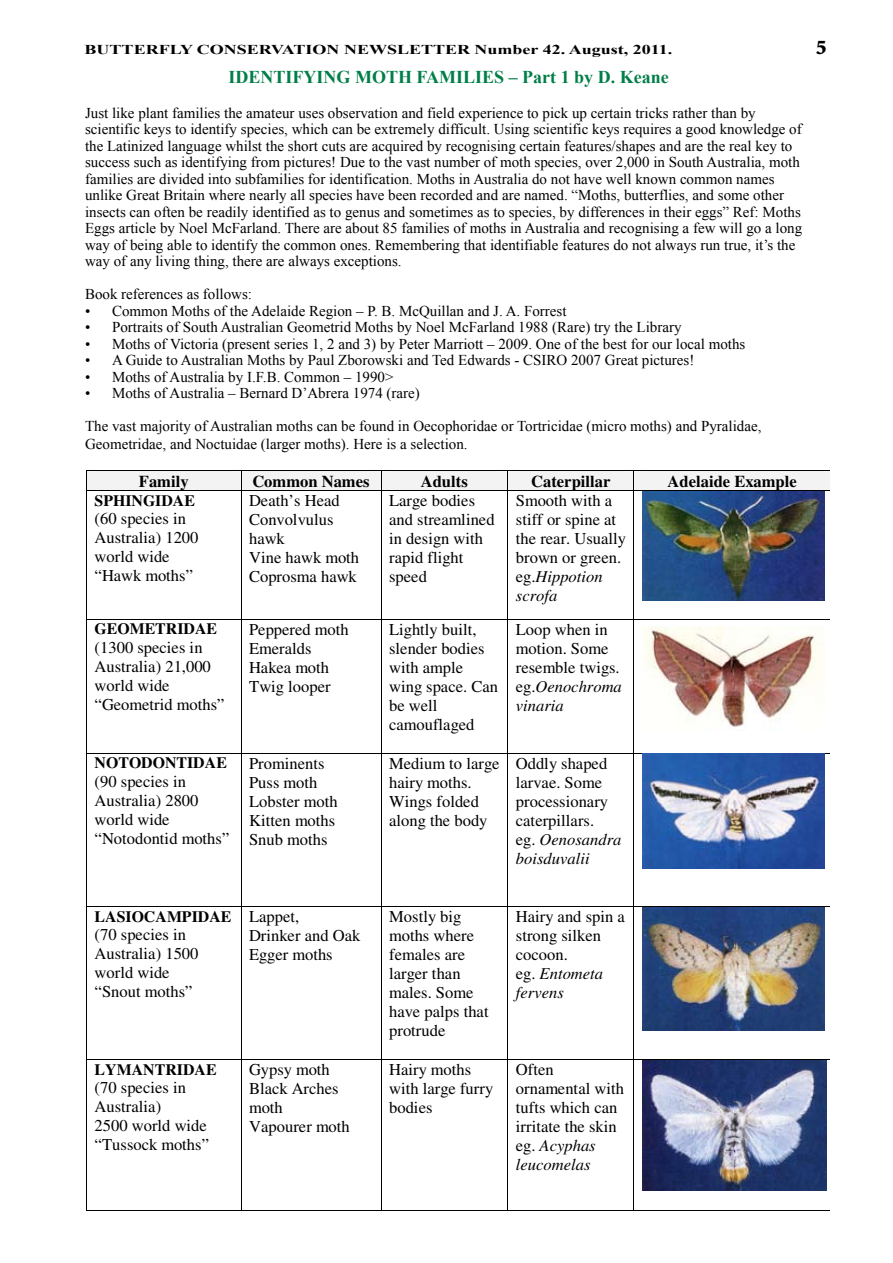
<style>
.page{position:relative;width:893px;height:1263px;background:#fff}
.page>*{position:absolute;margin:0;border:0;box-sizing:border-box;transform-origin:0 0}
.t1{font:700 18px "Times New Roman";color:#007e48}
.t2{font:16.5px/18.9px "Times";color:#000}
.t3{font:700 16.5px "Times";color:#000}
.t4{font:700 15.9px "Times";letter-spacing:.005em;color:#000}
.t5{font:15px/16.5px "Times New Roman";color:#000}
.t6{font:700 13.5px "Times New Roman";color:#000;scale:1.33 1}
.s1{font-style:italic}
</style>
<div class="page">
<svg style="left:86px;top:470px;width:743px;height:21px"></svg>
<hr style="left:634px;top:490px;width:195px;height:1px;background:#000">
<hr style="left:86px;top:491px;width:1px;height:128px;background:#000">
<hr style="left:241px;top:491px;width:1px;height:128px;background:#000">
<hr style="left:381px;top:491px;width:1px;height:128px;background:#000">
<hr style="left:507px;top:491px;width:1px;height:128px;background:#000">
<hr style="left:634px;top:491px;width:1px;height:128px;background:#000">
<hr style="left:87px;top:619px;width:154px;height:1px;background:#000">
<hr style="left:241px;top:619px;width:140px;height:1px;background:#000">
<hr style="left:381px;top:619px;width:126px;height:1px;background:#000">
<hr style="left:508px;top:619px;width:126px;height:1px;background:#000">
<hr style="left:634px;top:619px;width:195px;height:1px;background:#000">
<hr style="left:86px;top:620px;width:1px;height:133px;background:#000">
<hr style="left:241px;top:620px;width:1px;height:133px;background:#000">
<hr style="left:381px;top:620px;width:1px;height:133px;background:#000">
<hr style="left:507px;top:620px;width:1px;height:133px;background:#000">
<hr style="left:634px;top:620px;width:1px;height:133px;background:#000">
<hr style="left:87px;top:753px;width:154px;height:1px;background:#000">
<hr style="left:241px;top:753px;width:140px;height:1px;background:#000">
<hr style="left:381px;top:753px;width:126px;height:1px;background:#000">
<hr style="left:508px;top:753px;width:126px;height:1px;background:#000">
<hr style="left:634px;top:753px;width:195px;height:1px;background:#000">
<hr style="left:86px;top:754px;width:1px;height:152px;background:#000">
<hr style="left:241px;top:754px;width:1px;height:152px;background:#000">
<hr style="left:381px;top:754px;width:1px;height:152px;background:#000">
<hr style="left:507px;top:754px;width:1px;height:152px;background:#000">
<hr style="left:634px;top:754px;width:1px;height:152px;background:#000">
<hr style="left:87px;top:906px;width:154px;height:1px;background:#000">
<hr style="left:241px;top:906px;width:140px;height:1px;background:#000">
<hr style="left:381px;top:906px;width:126px;height:1px;background:#000">
<hr style="left:508px;top:906px;width:126px;height:1px;background:#000">
<hr style="left:634px;top:906px;width:195px;height:1px;background:#000">
<hr style="left:86px;top:907px;width:1px;height:152px;background:#000">
<hr style="left:241px;top:907px;width:1px;height:152px;background:#000">
<hr style="left:381px;top:907px;width:1px;height:152px;background:#000">
<hr style="left:507px;top:907px;width:1px;height:152px;background:#000">
<hr style="left:634px;top:907px;width:1px;height:152px;background:#000">
<img style="left:642px;top:1060px;width:184px;height:130px">
<hr style="left:87px;top:1059px;width:154px;height:1px;background:#000">
<hr style="left:241px;top:1059px;width:140px;height:1px;background:#000">
<hr style="left:381px;top:1059px;width:126px;height:1px;background:#000">
<hr style="left:508px;top:1059px;width:126px;height:1px;background:#000">
<hr style="left:634px;top:1059px;width:195px;height:1px;background:#000">
<hr style="left:86px;top:1060px;width:1px;height:150px;background:#000">
<hr style="left:87px;top:1210px;width:154px;height:1px;background:#000">
<hr style="left:241px;top:1060px;width:1px;height:150px;background:#000">
<hr style="left:241px;top:1210px;width:140px;height:1px;background:#000">
<hr style="left:381px;top:1060px;width:1px;height:150px;background:#000">
<hr style="left:381px;top:1210px;width:126px;height:1px;background:#000">
<hr style="left:507px;top:1060px;width:1px;height:150px;background:#000">
<hr style="left:508px;top:1210px;width:126px;height:1px;background:#000">
<hr style="left:634px;top:1060px;width:1px;height:150px;background:#000">
<hr style="left:634px;top:1210px;width:195px;height:1px;background:#000">
<img style="left:642px;top:754px;width:182px;height:114px">
<img style="left:642px;top:491px;width:182px;height:109px">
<img style="left:642px;top:627px;width:182px;height:100px">
<img style="left:642px;top:907px;width:182px;height:124px">
<p class="t6" style="left:85px;top:40px;width:443px">BUTTERFLY CONSERVATION NEWSLETTER Number 42. August, 2011.</p>
<p class="t1" style="left:228px;top:65px;width:442px">IDENTIFYING MOTH FAMILIES – Part 1 by D. Keane</p>
<p class="t5" style="left:85px;top:104px;width:719px">Just like plant families the amateur uses observation and field experience to pick up certain tricks rather than by scientific keys to identify species, which can be extremely difficult. Using scientific keys requires a good knowledge of the Latinized language whilst the short cuts are acquired by recognising certain features/shapes and are the real key to success such as identifying from pictures! Due to the vast number of moth species, over 2,000 in South Australia, moth families are divided into subfamilies for identification. Moths in Australia do not have well known common names unlike Great Britain where nearly all species have been recorded and are named. “Moths, butterflies, and some other insects can often be readily identified as to genus and sometimes as to species, by differences in their eggs” Ref: Moths Eggs article by Noel McFarland. There are about 85 families of moths in Australia and recognising a few will go a long way of being able to identify the common ones. Remembering that identifiable features do not always run true, it’s the way of any living thing, there are always exceptions.</p>
<p class="t5" style="left:112px;top:286px;width:635px;text-indent:-27px">Book references as follows:<br>Common Moths of the Adelaide Region – P. B. McQuillan and J. A. Forrest<br>Portraits of South Australian Geometrid Moths by Noel McFarland 1988 (Rare) try the Library<br>Moths of Victoria (present series 1, 2 and 3) by Peter Marriott – 2009. One of the best for our local moths A Guide to Australian Moths by Paul Zborowski and Ted Edwards - CSIRO 2007 Great pictures!<br>Moths of Australia by I.F.B. Common – 1990&gt;<br>Moths of Australia – Bernard D’Abrera 1974 (rare)</p>
<p class="t5" style="left:85px;top:417px;width:678px;line-height:18px">The vast majority of Australian moths can be found in Oecophoridae or Tortricidae (micro moths) and Pyralidae,<br>Geometridae, and Noctuidae (larger moths). Here is a selection.</p>
<p class="t5" style="left:85px;top:302px;width:7px;text-align:justify">• • • • • •</p>
<p class="t3" style="left:139px;top:475px;width:52px">Family</p>
<p class="t3" style="left:252px;top:475px;width:119px">Common Names</p>
<p class="t3" style="left:421px;top:475px;width:48px">Adults</p>
<p class="t3" style="left:531px;top:475px;width:81px">Caterpillar</p>
<p class="t3" style="left:668px;top:475px;width:131px">Adelaide Example</p>
<p class="t4" style="left:95px;top:495px;width:102px">SPHINGIDAE</p>
<p class="t2" style="left:95px;top:511px;width:105px">(60 species in<br>Australia) 1200 world wide “Hawk moths”</p>
<p class="t2" style="left:249px;top:493px;width:112px">Death’s Head<br>Convolvulus hawk<br>Vine hawk moth<br>Coprosma hawk</p>
<p class="t2" style="left:389px;top:493px;width:107px">Large bodies and streamlined in design with rapid flight speed</p>
<p class="t2" style="left:516px;top:493px;width:112px">Smooth with a stiff or spine at the rear. Usually brown or green. eg.<span class="s1">Hippotion scrofa</span></p>
<p class="t4" style="left:95px;top:623px;width:124px">GEOMETRIDAE</p>
<p class="t2" style="left:95px;top:640px;width:131px">(1300 species in<br>Australia) 21,000 world wide “Geometrid moths”</p>
<p class="t4" style="left:95px;top:757px;width:134px">NOTODONTIDAE</p>
<p class="t2" style="left:95px;top:774px;width:136px">(90 species in<br>Australia) 2800 world wide “Notodontid moths”</p>
<p class="t2" style="left:249px;top:621px;width:101px">Peppered moth<br>Emeralds<br>Hakea moth<br>Twig looper</p>
<p class="t2" style="left:389px;top:621px;width:110px">Lightly built, slender bodies with ample wing space. Can be well camouflaged</p>
<p class="t2" style="left:516px;top:621px;width:107px">Loop when in motion. Some resemble twigs. eg.<span class="s1">Oenochroma vinaria</span></p>
<p class="t2" style="left:249px;top:755px;width:90px">Prominents<br>Puss moth<br>Lobster moth<br>Kitten moths<br>Snub moths</p>
<p class="t2" style="left:389px;top:755px;width:112px">Medium to large hairy moths.<br>Wings folded along the body</p>
<p class="t2" style="left:516px;top:755px;width:107px">Oddly shaped larvae. Some processionary caterpillars.<br>eg. <span class="s1">Oenosandra boisduvalii</span></p>
<p class="t4" style="left:95px;top:910px;width:138px">LASIOCAMPIDAE</p>
<p class="t2" style="left:95px;top:927px;width:105px">(70 species in<br>Australia) 1500 world wide “Snout moths”</p>
<p class="t4" style="left:95px;top:1064px;width:124px">LYMANTRIDAE</p>
<p class="t2" style="left:95px;top:1080px;width:116px">(70 species in<br>Australia)<br>2500 world wide “Tussock moths”</p>
<p class="t2" style="left:249px;top:908px;width:113px">Lappet,<br>Drinker and Oak<br>Egger moths</p>
<p class="t2" style="left:389px;top:908px;width:101px">Mostly big moths where females are larger than males. Some have palps that protrude</p>
<p class="t2" style="left:516px;top:908px;width:111px">Hairy and spin a strong silken cocoon.<br>eg. <span class="s1">Entometa fervens</span></p>
<p class="t2" style="left:249px;top:1062px;width:102px">Gypsy moth<br>Black Arches moth<br>Vapourer moth</p>
<p class="t2" style="left:389px;top:1062px;width:106px">Hairy moths with large furry bodies</p>
<p class="t2" style="left:516px;top:1062px;width:110px">Often ornamental with tufts which can irritate the skin eg. <span class="s1">Acyphas leucomelas</span></p>
</div>
